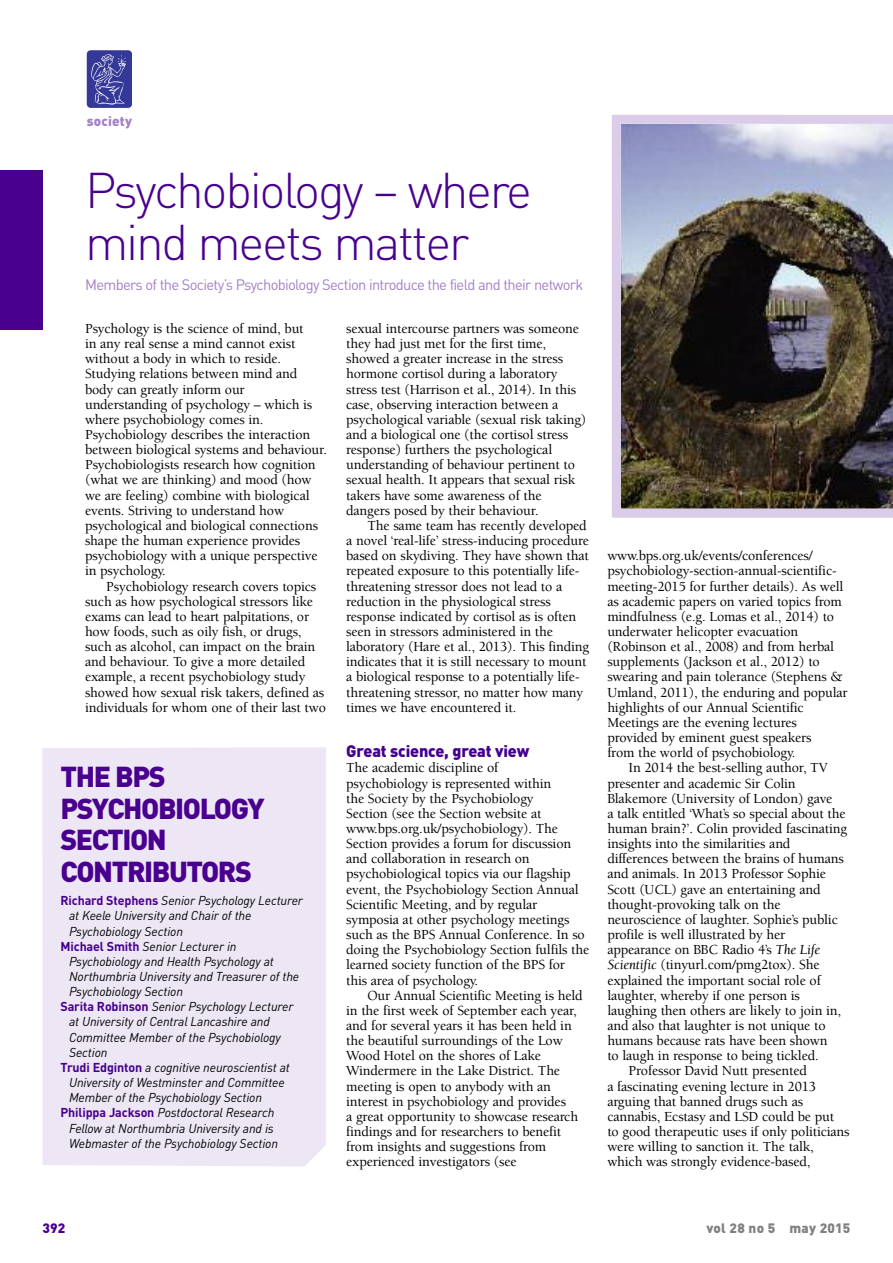
<style>
.page{position:relative;width:893px;height:1263px;background:#fff}
.page>*{position:absolute;margin:0;border:0;box-sizing:border-box;transform-origin:0 0}
.t1{font:300 49.5px/52.5px "DIN Pro";letter-spacing:-.045em;color:#49008f}
.t2{font:900 28.5px/31.5px "DIN Pro";letter-spacing:-.05em;color:#49008f}
.t3{font:900 16.5px "DIN Pro";letter-spacing:-.01em;color:#44008d}
.t4{font:15px "DIN Pro";letter-spacing:-.045em;color:#a480c7}
.t5{font:500 14.25px/15.1px "Berkeley Std";letter-spacing:-.01em;color:#000}
.t6{font:900 13.5px "DIN Pro";letter-spacing:.015em;color:#808080}
.t7{font:900 13.5px "DIN Pro";letter-spacing:.015em;color:#a480c7}
.t8{font:900 13.5px "DIN Pro";color:#49008f}
.t9{font:italic 12.75px "DIN Pro";letter-spacing:-.01em;color:#000}
.s1{font-weight:700;font-style:normal;color:#49008f}
.s2{font-weight:700;font-style:normal;color:#44008d}
.s3{font-weight:400;font-style:italic}
</style>
<div class="page">
<div style="left:0;top:170px;width:43px;height:160px;background:#49008f"></div>
<svg style="left:87px;top:50px;width:45px;height:58px;background:#4e51a3"></svg>
<div style="left:42px;top:747px;width:284px;height:419px;background:#ede6f4"></div>
<img style="left:612px;top:115px;width:281px;height:403px">
<p class="t7" style="left:87px;top:116px;width:47px">society</p>
<h1 class="t1" style="left:85px;top:170px;width:448px">Psychobiology – where mind meets matter</h1>
<p class="t4" style="left:85px;top:279px;width:500px">Members of the Society’s Psychobiology Section introduce the field and their network</p>
<p class="t5" style="left:85px;top:322px;width:243px">Psychology is the science of mind, but<br>in any real sense a mind cannot exist without a body in which to reside.<br>Studying relations between mind and body can greatly inform our understanding of psychology – which is where psychobiology comes in.<br>Psychobiology describes the interaction between biological systems and behaviour.<br>Psychobiologists research how cognition (what we are thinking) and mood (how we are feeling) combine with biological events. Striving to understand how psychological and biological connections shape the human experience provides psychobiology with a unique perspective in psychology.</p>
<p class="t5" style="left:85px;top:580px;width:242px;text-indent:21px">Psychobiology research covers topics such as how psychological stressors like exams can lead to heart palpitations, or how foods, such as oily fish, or drugs, such as alcohol, can impact on the brain and behaviour. To give a more detailed example, a recent psychobiology study showed how sexual risk takers, defined as individuals for whom one of their last two</p>
<h2 class="t2" style="left:61px;top:764px;width:206px">THE BPS<br>PSYCHOBIOLOGY<br>SECTION<br>CONTRIBUTORS</h2>
<p class="t9" style="left:61px;top:896px;width:244px"><span class="s1">Richard Stephens</span> Senior Psychology Lecturer</p>
<p class="t9" style="left:69px;top:911px;width:184px">at Keele University and Chair of the</p>
<p class="t9" style="left:69px;top:926px;width:116px">Psychobiology Section</p>
<p class="t9" style="left:61px;top:941px;width:178px"><span class="s2">Michael Smith</span> Senior Lecturer in</p>
<p class="t9" style="left:69px;top:957px;width:206px">Psychobiology and Health Psychology at</p>
<p class="t9" style="left:69px;top:972px;width:232px">Northumbria University and Treasurer of the</p>
<p class="t9" style="left:69px;top:987px;width:116px">Psychobiology Section</p>
<p class="t9" style="left:61px;top:1002px;width:234px"><span class="s2">Sarita Robinson</span> Senior Psychology Lecturer</p>
<p class="t9" style="left:69px;top:1017px;width:202px">at University of Central Lancashire and</p>
<p class="t9" style="left:69px;top:1032px;width:213px">Committee Member of the Psychobiology</p>
<p class="t9" style="left:69px;top:1048px;width:40px">Section</p>
<p class="t9" style="left:61px;top:1063px;width:231px"><span class="s2">Trudi Edginton</span> a cognitive neuroscientist at</p>
<p class="t9" style="left:69px;top:1078px;width:217px">University of Westminster and Committee</p>
<p class="t9" style="left:69px;top:1093px;width:195px">Member of the Psychobiology Section</p>
<p class="t9" style="left:61px;top:1108px;width:216px"><span class="s1">Philippa Jackson</span> Postdoctoral Research</p>
<p class="t9" style="left:69px;top:1123px;width:206px">Fellow at Northumbria University and is</p>
<p class="t9" style="left:69px;top:1138px;width:211px">Webmaster of the Psychobiology Section</p>
<p class="t5" style="left:346px;top:322px;width:242px">sexual intercourse partners was someone they had just met for the first time, showed a greater increase in the stress hormone cortisol during a laboratory stress test (Harrison et al., 2014). In this case, observing interaction between a psychological variable (sexual risk taking) and a biological one (the cortisol stress response) furthers the psychological understanding of behaviour pertinent to sexual health. It appears that sexual risk takers have some awareness of the dangers posed by their behaviour.</p>
<p class="t5" style="left:346px;top:519px;width:245px;text-indent:21px">The same team has recently developed a novel ‘real-life’ stress-inducing procedure based on skydiving. They have shown that repeated exposure to this potentially life&shy;threatening stressor does not lead to a reduction in the physiological stress response indicated by cortisol as is often seen in stressors administered in the laboratory (Hare et al., 2013). This finding indicates that it is still necessary to mount a biological response to a potentially life&shy;threatening stressor, no matter how many times we have encountered it.</p>
<p class="t3" style="left:346px;top:745px;width:185px">Great science, great view</p>
<p class="t5" style="left:346px;top:761px;width:245px">The academic discipline of<br>psychobiology is represented within<br>the Society by the Psychobiology<br>Section (see the Section website at www.bps.org.uk/psychobiology). The Section provides a forum for discussion and collaboration in research on psychobiological topics via our flagship event, the Psychobiology Section Annual Scientific Meeting, and by regular symposia at other psychology meetings such as the BPS Annual Conference. In so doing the Psychobiology Section fulfils the learned society function of the BPS for this area of psychology.</p>
<p class="t5" style="left:346px;top:989px;width:238px;text-indent:21px">Our Annual Scientific Meeting is held in the first week of September each year, and for several years it has been held in the beautiful surroundings of the Low Wood Hotel on the shores of Lake Windermere in the Lake District. The meeting is open to anybody with an interest in psychobiology and provides<br>a great opportunity to showcase research findings and for researchers to benefit from insights and suggestions from experienced investigators (see</p>
<p class="t5" style="left:607px;top:549px;width:242px">www.bps.org.uk/events/conferences/ psychobiology-section-annual-scientific&shy;meeting-2015 for further details). As well as academic papers on varied topics from mindfulness (e.g. Lomas et al., 2014) to underwater helicopter evacuation (Robinson et al., 2008) and from herbal supplements (Jackson et al., 2012) to swearing and pain tolerance (Stephens &amp; Umland, 2011), the enduring and popular highlights of our Annual Scientific Meetings are the evening lectures provided by eminent guest speakers<br>from the world of psychobiology.</p>
<p class="t5" style="left:629px;top:761px;width:201px">In 2014 the best-selling author, TV</p>
<p class="t5" style="left:607px;top:777px;width:190px">presenter and academic Sir Colin</p>
<p class="t5" style="left:607px;top:792px;width:227px">Blakemore (University of London) gave</p>
<p class="t5" style="left:607px;top:807px;width:240px">a talk entitled ‘What’s so special about the</p>
<p class="t5" style="left:607px;top:822px;width:241px">human brain?’. Colin provided fascinating</p>
<p class="t5" style="left:607px;top:837px;width:185px">insights into the similarities and</p>
<p class="t5" style="left:607px;top:852px;width:238px">differences between the brains of humans</p>
<p class="t5" style="left:607px;top:867px;width:220px">and animals. In 2013 Professor Sophie</p>
<p class="t5" style="left:607px;top:883px;width:215px">Scott (UCL) gave an entertaining and</p>
<p class="t5" style="left:607px;top:898px;width:175px">thought-provoking talk on the</p>
<p class="t5" style="left:607px;top:913px;width:232px">neuroscience of laughter. Sophie’s public</p>
<p class="t5" style="left:607px;top:928px;width:179px">profile is well illustrated by her</p>
<p class="t5" style="left:607px;top:943px;width:214px">appearance on BBC Radio 4’s <span class="s3">The Life</span></p>
<p class="t5" style="left:607px;top:958px;width:214px"><span class="s3">Scientific</span> (tinyurl.com/pmg2tox). She</p>
<p class="t5" style="left:607px;top:974px;width:215px">explained the important social role of</p>
<p class="t5" style="left:607px;top:989px;width:194px">laughter, whereby if one person is</p>
<p class="t5" style="left:607px;top:1004px;width:235px">laughing then others are likely to join in,</p>
<p class="t5" style="left:607px;top:1019px;width:220px">and also that laughter is not unique to</p>
<p class="t5" style="left:607px;top:1034px;width:222px">humans because rats have been shown</p>
<p class="t5" style="left:607px;top:1049px;width:213px">to laugh in response to being tickled.</p>
<p class="t5" style="left:629px;top:1064px;width:180px">Professor David Nutt presented</p>
<p class="t5" style="left:607px;top:1080px;width:210px">a fascinating evening lecture in 2013</p>
<p class="t5" style="left:607px;top:1095px;width:197px">arguing that banned drugs such as</p>
<p class="t5" style="left:607px;top:1110px;width:228px">cannabis, Ecstasy and LSD could be put</p>
<p class="t5" style="left:607px;top:1125px;width:244px">to good therapeutic uses if only politicians</p>
<p class="t5" style="left:607px;top:1140px;width:208px">were willing to sanction it. The talk,</p>
<p class="t5" style="left:607px;top:1155px;width:205px">which was strongly evidence-based,</p>
<p class="t8" style="left:43px;top:1223px;width:24px">392</p>
<p class="t6" style="left:706px;top:1223px;width:145px">vol 28 no 5 may 2015</p>
</div>
